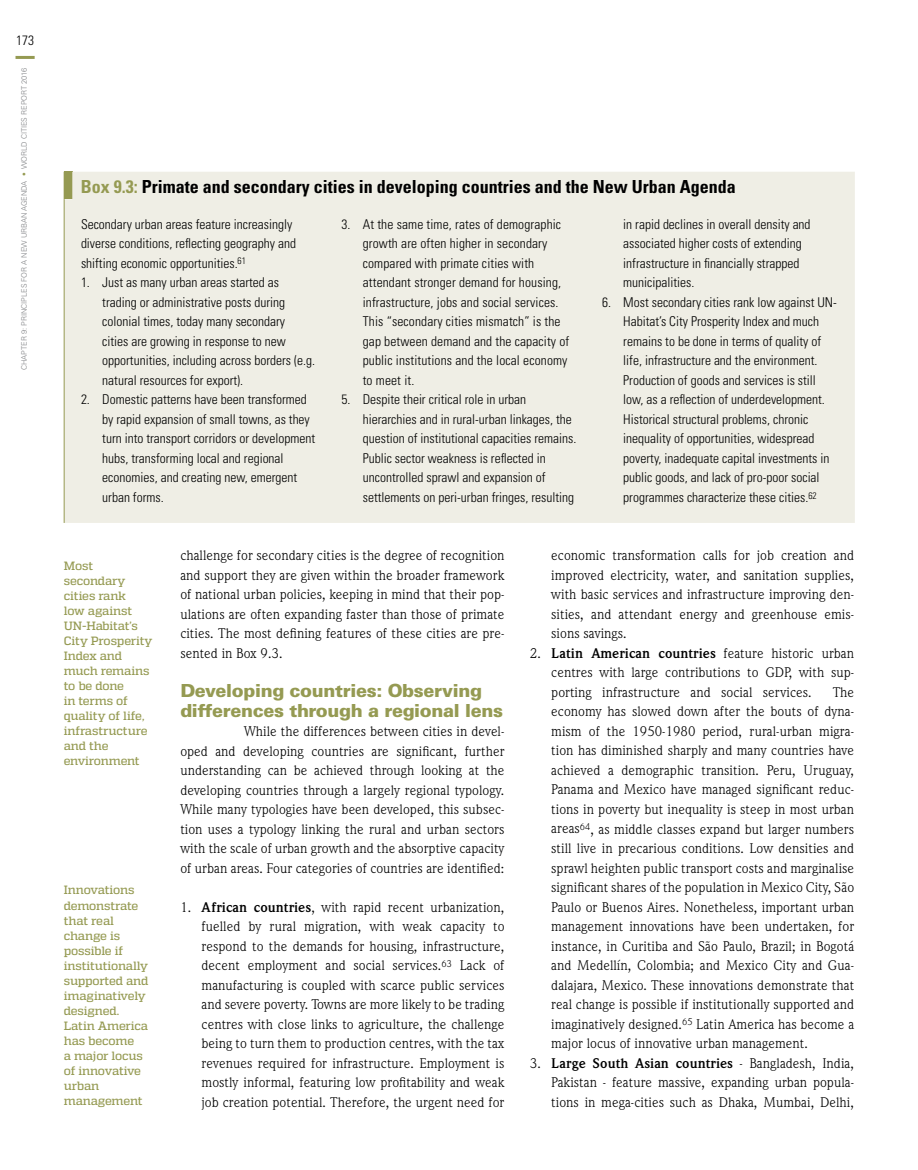
<style>
.page{position:relative;width:918px;height:1170px;background:#fff}
.page>*{position:absolute;margin:0;border:0;box-sizing:border-box;transform-origin:0 0}
.t1{font:700 condensed 18px "Univers LT Std";color:#000}
.t2{font:900 18px/19.5px "Univers LT Std";letter-spacing:-.02em;color:#959a52}
.t3{font:14.25px/19.5px "Weidemann IT Cby BT";color:#000;text-align:justify}
.t4{font:300 condensed 13.5px/19.5px "Univers LT Std";color:#000}
.t5{font:500 12px/15px "Quadon";letter-spacing:-.015em;color:#959a52}
.t6{font:300 7.5px "Univers LT Std";color:#808285}
.s1{color:#959a52}
.s2{font-weight:700}
</style>
<div class="page">
<hr style="left:16px;top:56px;width:19px;height:3px;background:#959a52">
<div style="left:65px;top:172px;width:790px;height:351px;background:#efeee5"></div>
<svg style="left:64px;top:172px;width:1px;height:27px"></svg>
<hr style="left:64px;top:199px;width:1px;height:324px;background:#959a52">
<p class="t4" style="left:16px;top:30px;width:19px">173</p>
<p class="t6" style="left:20px;top:370px;width:303px;rotate:-90deg">Chapter 9: Principles For a N ew Urban Agenda <span class="s1">•</span> WORLD CITIES REPORT 2016</p>
<p class="t1" style="left:81px;top:176px;width:656px"><span class="s1">Box 9.3:</span> Primate and secondary cities in developing countries and the New Urban Agenda</p>
<p class="t4" style="left:81px;top:214px;width:217px">Secondary urban areas feature increasingly diverse conditions, reflecting geography and shifting economic opportunities.<sup>61</sup></p>
<p class="t4" style="left:102px;top:273px;width:214px;text-indent:-21px">1. Just as many urban areas started as trading or administrative posts during colonial times, today many secondary<br>cities are growing in response to new opportunities, including across borders (e.g. natural resources for export).</p>
<p class="t4" style="left:102px;top:390px;width:214px;text-indent:-21px">2. Domestic patterns have been transformed by rapid expansion of small towns, as they turn into transport corridors or development hubs, transforming local and regional economies, and creating new, emergent urban forms.</p>
<p class="t4" style="left:623px;top:214px;width:189px">in rapid declines in overall density and associated higher costs of extending infrastructure in financially strapped municipalities.</p>
<p class="t4" style="left:623px;top:292px;width:215px;text-indent:-21px">6. Most secondary cities rank low against UN-Habitat’s City Prosperity Index and much remains to be done in terms of quality of life, infrastructure and the environment.<br>Production of goods and services is still low, as a reflection of underdevelopment.<br>Historical structural problems, chronic inequality of opportunities, widespread poverty, inadequate capital investments in public goods, and lack of pro-poor social programmes characterize these cities.<sup>62</sup></p>
<p class="t4" style="left:363px;top:214px;width:208px;text-indent:-21px">3. At the same time, rates of demographic growth are often higher in secondary compared with primate cities with attendant stronger demand for housing, infrastructure, jobs and social services.<br>This “secondary cities mismatch” is the gap between demand and the capacity of public institutions and the local economy to meet it.</p>
<p class="t4" style="left:363px;top:389px;width:215px;text-indent:-21px">5. Despite their critical role in urban hierarchies and in rural-urban linkages, the question of institutional capacities remains.<br>Public sector weakness is reflected in uncontrolled sprawl and expansion of settlements on peri-urban fringes, resulting</p>
<p class="t5" style="left:64px;top:558px;width:90px">Most secondary cities rank<br>low against<br>UN-Habitat’s<br>City Prosperity<br>Index and much remains to be done<br>in terms of quality of life, infrastructure and the environment</p>
<p class="t5" style="left:64px;top:882px;width:86px">Innovations demonstrate that real change is possible if institutionally supported and imaginatively designed.<br>Latin America has become<br>a major locus of innovative urban management</p>
<p class="t3" style="left:180px;top:545px;width:326px">challenge for secondary cities is the degree of recognition and support they are given within the broader framework of national urban policies, keeping in mind that their pop&shy;ulations are often expanding faster than those of primate cities. The most defining features of these cities are pre&shy;sented in Box 9.3.</p>
<p class="t2" style="left:180px;top:680px;width:324px">Developing countries: Observing differences through a regional lens</p>
<p class="t3" style="left:180px;top:721px;width:326px;text-indent:64px">While the differences between cities in devel&shy;oped and developing countries are significant, further understanding can be achieved through looking at the developing countries through a largely regional typology.<br>While many typologies have been developed, this subsec&shy;tion uses a typology linking the rural and urban sectors with the scale of urban growth and the absorptive capacity of urban areas. Four categories of countries are identified:</p>
<p class="t3" style="left:202px;top:896px;width:304px;text-indent:-21px">1. <span class="s2">African countries</span>, with rapid recent urbanization, fuelled by rural migration, with weak capacity to respond to the demands for housing, infrastructure, decent employment and social services.<sup>63</sup> Lack of manufacturing is coupled with scarce public services and severe poverty. Towns are more likely to be trading centres with close links to agriculture, the challenge being to turn them to production centres, with the tax revenues required for infrastructure. Employment is mostly informal, featuring low profitability and weak job creation potential. Therefore, the urgent need for</p>
<p class="t3" style="left:551px;top:545px;width:304px">economic transformation calls for job creation and improved electricity, water, and sanitation supplies, with basic services and infrastructure improving den&shy;sities, and attendant energy and greenhouse emis&shy;sions savings.</p>
<p class="t3" style="left:551px;top:643px;width:304px;text-indent:-21px">2. <span class="s2">Latin American countries</span> feature historic urban centres with large contributions to GDP, with sup&shy;porting infrastructure and social services.</p>
<p class="t3" style="left:551px;top:682px;width:304px;text-indent:281px">The economy has slowed down after the bouts of dyna&shy;mism of the 1950-1980 period, rural-urban migra&shy;tion has diminished sharply and many countries have achieved a demographic transition. Peru, Uruguay, Panama and Mexico have managed significant reduc&shy;tions in poverty but inequality is steep in most urban areas<sup>64</sup>, as middle classes expand but larger numbers still live in precarious conditions. Low densities and sprawl heighten public transport costs and marginalise significant shares of the population in Mexico City, São Paulo or Buenos Aires. Nonetheless, important urban management innovations have been undertaken, for instance, in Curitiba and São Paulo, Brazil; in Bogotá and Medellín, Colombia; and Mexico City and Gua&shy;dalajara, Mexico. These innovations demonstrate that real change is possible if institutionally supported and imaginatively designed.<sup>65</sup> Latin America has become a major locus of innovative urban management.</p>
<p class="t3" style="left:551px;top:1052px;width:304px;text-indent:-21px">3. <span class="s2">Large South Asian countries</span> - Bangladesh, India, Pakistan - feature massive, expanding urban popula&shy;tions in mega-cities such as Dhaka, Mumbai, Delhi,</p>
</div>
